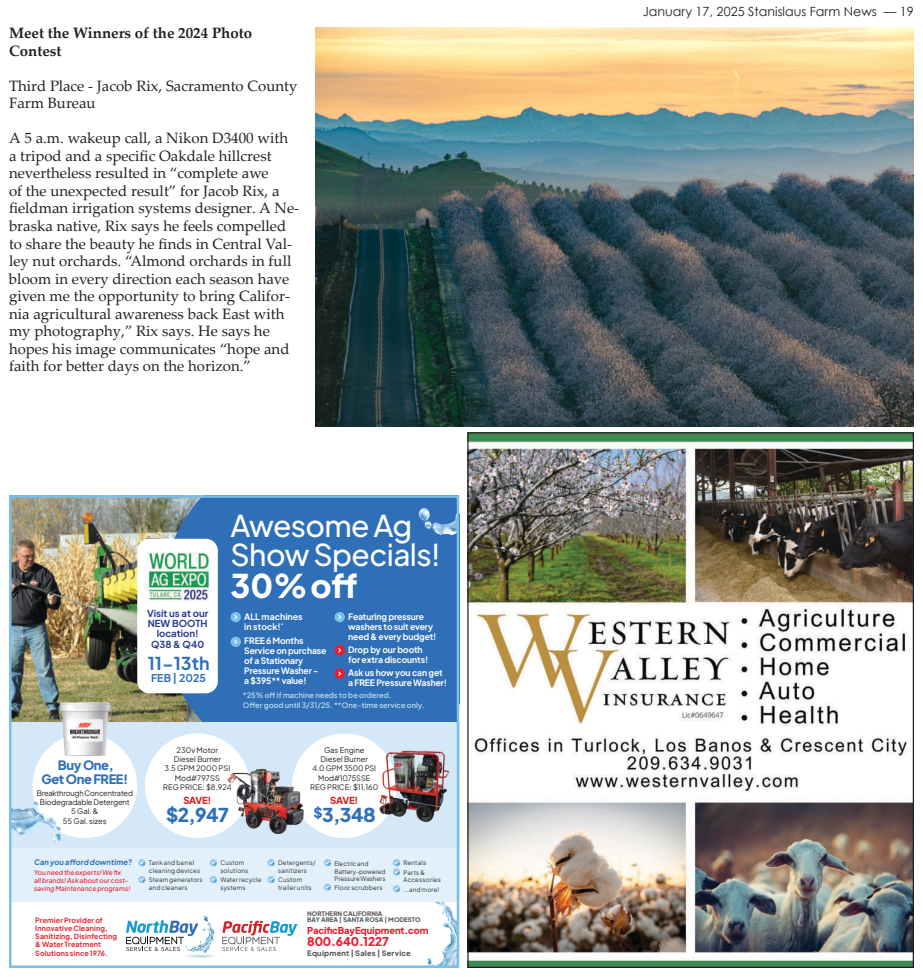
<style>
.page{position:relative;width:923px;height:977px;background:#fff}
.page>*{position:absolute;margin:0;border:0;box-sizing:border-box;transform-origin:0 0}
.t1{font:800 32.5px "Plus Jakarta Sans";color:#fff}
.t2{font:500 29.88px/28.5px "Plus Jakarta Sans";letter-spacing:-.02em;color:#fff}
.t3{font:800 19px "Plus Jakarta Sans";letter-spacing:-.03em;color:#2e6fb7}
.t4{font:700 17.75px "Plus Jakarta Sans";color:#2e6fb7}
.t5{font:15px/17.5px "Palatino Linotype";color:#231f20}
.t6{font:700 15px/17.5px "Palatino Linotype";color:#231f20}
.t7{font:800 12.88px/14px "Plus Jakarta Sans";letter-spacing:-.03em;color:#2e6fb7;text-align:center}
.t8{font:12.62px "Century Gothic";color:#231f20}
.t9{font:800 12px "Plus Jakarta Sans";letter-spacing:-.01em;color:#ed1b2d}
.t10{font:700 10.62px "Plus Jakarta Sans";color:#2e6fb7}
.t11{font:700 9.62px/10.1px "Plus Jakarta Sans";color:#273c91;text-align:center}
.t12{font:800 9.62px "Plus Jakarta Sans";letter-spacing:-.04em;color:#d2232a}
.t13{font:800 9.5px "Plus Jakarta Sans";letter-spacing:-.01em;color:#ed1b2d}
.t14{font:700 8.75px/9.9px "Plus Jakarta Sans";letter-spacing:-.015em;color:#fff}
.t15{font:7.62px/9.4px "Plus Jakarta Sans";color:#231f20;text-align:center}
.t16{font:7.62px/9.4px "Plus Jakarta Sans";letter-spacing:-.02em;color:#231f20;text-align:center}
.t17{font:italic 700 7.62px "Plus Jakarta Sans";letter-spacing:.015em;color:#2e6fb7}
.t18{font:600 7.5px/9.4px "Plus Jakarta Sans";color:#bcdbf4}
.t19{font:800 7.5px "Plus Jakarta Sans";letter-spacing:.03em;color:#58595b}
.t20{font:700 7.25px/8.1px "Plus Jakarta Sans";letter-spacing:.02em;color:#ee2130}
.t21{font:italic 500 6.62px/8px "Plus Jakarta Sans";letter-spacing:.015em;color:#ed1b2d}
.t22{font:6.25px/7.5px "Plus Jakarta Sans";letter-spacing:.03em;color:#2b3336}
.t23{font:800 6.25px/6.2px "Plus Jakarta Sans";letter-spacing:.005em;color:#58595b}
.t24{font:6.25px/7.5px "Plus Jakarta Sans";letter-spacing:.005em;color:#2b3336}
</style>
<div class="page">
<img style="left:469px;top:434px;width:443px;height:531px">
<svg style="left:126px;top:915px;width:171px;height:44px"></svg>
<img style="left:13px;top:499px;width:146px;height:223px">
<div style="left:159px;top:499px;width:296px;height:223px;background:#2e6fb7"></div>
<svg style="left:230px;top:612px;width:11px;height:10px"></svg>
<svg style="left:230px;top:636px;width:11px;height:11px"></svg>
<svg style="left:233px;top:638px;width:5px;height:7px"></svg>
<svg style="left:334px;top:612px;width:11px;height:10px"></svg>
<div style="left:334px;top:645px;width:11px;height:10px;background:#ed1b2d;border-radius:50%"></div>
<svg style="left:338px;top:648px;width:3px;height:5px"></svg>
<div style="left:334px;top:668px;width:11px;height:10px;background:#ed1b2d;border-radius:50%"></div>
<svg style="left:338px;top:671px;width:3px;height:5px"></svg>
<div style="left:137px;top:538px;width:81px;height:155px;background:#fff;border-radius:12px"></div>
<img style="left:148px;top:552px;width:61px;height:50px">
<svg style="left:418px;top:499px;width:37px;height:44px"></svg>
<div style="left:9px;top:844px;width:450px;height:58px;background:#e3eff9"></div>
<div style="left:138px;top:859px;width:7px;height:7px;background:#94caee;border-radius:50%"></div>
<svg style="left:140px;top:861px;width:5px;height:5px"></svg>
<svg style="left:138px;top:875px;width:7px;height:8px"></svg>
<svg style="left:140px;top:877px;width:5px;height:6px"></svg>
<div style="left:210px;top:859px;width:7px;height:7px;background:#94caee;border-radius:50%"></div>
<svg style="left:211px;top:861px;width:6px;height:5px"></svg>
<svg style="left:211px;top:877px;width:6px;height:6px"></svg>
<div style="left:267px;top:859px;width:8px;height:7px;background:#94caee;border-radius:50%"></div>
<svg style="left:269px;top:861px;width:6px;height:5px"></svg>
<svg style="left:267px;top:875px;width:8px;height:8px"></svg>
<svg style="left:269px;top:877px;width:6px;height:6px"></svg>
<div style="left:324px;top:859px;width:7px;height:7px;background:#94caee;border-radius:50%"></div>
<svg style="left:325px;top:861px;width:6px;height:5px"></svg>
<div style="left:324px;top:883px;width:7px;height:7px;background:#94caee;border-radius:50%"></div>
<svg style="left:325px;top:885px;width:6px;height:5px"></svg>
<div style="left:393px;top:859px;width:7px;height:7px;background:#94caee;border-radius:50%"></div>
<svg style="left:394px;top:861px;width:6px;height:14px"></svg>
<svg style="left:392px;top:885px;width:63px;height:79px"></svg>
<div style="left:9px;top:722px;width:450px;height:126px;background:#d5e8f8"></div>
<div style="left:32px;top:733px;width:105px;height:105px;background:#fff;border-radius:50%"></div>
<div style="left:292px;top:733px;width:104px;height:105px;background:#fff;border-radius:50%"></div>
<img style="left:372px;top:741px;width:78px;height:89px">
<div style="left:145px;top:733px;width:105px;height:105px;background:#fff;border-radius:50%"></div>
<img style="left:224px;top:759px;width:81px;height:74px">
<svg style="left:13px;top:792px;width:49px;height:51px"></svg>
<img style="left:51px;top:695px;width:67px;height:61px">
<div style="left:9px;top:495px;width:450px;height:473px;border:3px solid #79bfea"></div>
<img style="left:315px;top:27px;width:598px;height:399px">
<p class="t6" style="left:9px;top:26px;width:244px">Meet the Winners of the 2024 Photo<br>Contest</p>
<p class="t5" style="left:9px;top:79px;width:290px">Third Place - Jacob Rix, Sacramento County<br>Farm Bureau</p>
<p class="t5" style="left:9px;top:129px;width:292px">A 5 a.m. wakeup call, a Nikon D3400 with a tripod and a specific Oakdale hillcrest nevertheless resulted in “complete awe<br>of the unexpected result” for Jacob Rix, a fieldman irrigation systems designer. A Ne&shy;braska native, Rix says he feels compelled to share the beauty he finds in Central Val&shy;ley nut orchards. “Almond orchards in full bloom in every direction each season have given me the opportunity to bring Califor&shy;nia agricultural awareness back East with my photography,” Rix says. He says he hopes his image communicates “hope and faith for better days on the horizon.”</p>
<p class="t11" style="left:147px;top:609px;width:63px">Visit us at our<br>NEW BOOTH location!<br>Q38 &amp; Q40</p>
<p class="t4" style="left:148px;top:648px;width:63px">11-13th</p>
<p class="t10" style="left:151px;top:672px;width:56px">FEB | 2025</p>
<h2 class="t2" style="left:230px;top:515px;width:211px">Awesome Ag<br>Show Specials!</h2>
<h1 class="t1" style="left:230px;top:559px;width:128px">30% off</h1>
<p class="t14" style="left:244px;top:612px;width:60px">ALL machines in stock!<sup>*</sup></p>
<p class="t14" style="left:244px;top:636px;width:84px">FREE 6 Months<br>Service on purchase of a Stationary<br>Pressure Washer -<br>a $395** value!</p>
<p class="t14" style="left:348px;top:612px;width:90px">Featuring pressure washers to suit every need &amp; every budget!</p>
<p class="t14" style="left:348px;top:645px;width:82px">Drop by our booth for extra discounts!</p>
<p class="t14" style="left:348px;top:668px;width:100px">Ask us how you can get a FREE Pressure Washer!</p>
<p class="t18" style="left:243px;top:690px;width:183px">*25% off if machine needs to be ordered.<br>Offer good until 3/31/25. **One-time service only.</p>
<p class="t7" style="left:41px;top:756px;width:88px">Buy One,<br>Get One FREE!</p>
<p class="t16" style="left:37px;top:788px;width:98px">Breakthrough Concentrated<br>Biodegradable Detergent<br>5 Gal. &amp;<br>55 Gal. sizes</p>
<p class="t17" style="left:34px;top:855px;width:100px">Can you afford downtime?</p>
<p class="t21" style="left:34px;top:867px;width:98px">You need the experts! We fix<br>all brands! Ask about our cost&shy;saving Maintenance programs!</p>
<p class="t20" style="left:35px;top:916px;width:83px">Premier Provider of<br>Innovative Cleaning,<br>Sanitizing, Disinfecting &amp; Water Treatment<br>Solutions since 1976.</p>
<p class="t15" style="left:163px;top:745px;width:70px">230v Motor<br>Diesel Burner<br>3.5 GPM 2000 PSI<br>Mod#797SS<br>REG PRICE: $8,924</p>
<p class="t12" style="left:183px;top:795px;width:30px">SAVE!</p>
<p class="t3" style="left:166px;top:799px;width:64px">$2,947</p>
<p class="t22" style="left:149px;top:859px;width:53px">Tank and barrel cleaning devices</p>
<p class="t22" style="left:149px;top:876px;width:55px">Steam generators and cleaners</p>
<p class="t22" style="left:220px;top:859px;width:29px">Custom solutions</p>
<p class="t22" style="left:220px;top:876px;width:43px">Water recycle systems</p>
<p class="t15" style="left:310px;top:745px;width:70px">Gas Engine<br>Diesel Burner<br>4.0 GPM 3500 PSI<br>Mod#1075SSE<br>REG PRICE: $11,160</p>
<p class="t12" style="left:330px;top:795px;width:30px">SAVE!</p>
<p class="t3" style="left:313px;top:799px;width:63px"><sup>$</sup>3,348</p>
<p class="t22" style="left:278px;top:859px;width:39px">Detergents/ sanitizers</p>
<p class="t22" style="left:278px;top:876px;width:35px">Custom trailer units</p>
<p class="t24" style="left:334px;top:860px;width:53px">Electric and<br>Battery-powered<br>Pressure Washers</p>
<p class="t22" style="left:334px;top:884px;width:50px">Floor scrubbers</p>
<p class="t22" style="left:403px;top:858px;width:24px;line-height:9.2px">Rentals<br>Parts &amp;</p>
<p class="t22" style="left:403px;top:875px;width:39px;line-height:9.2px">Accessories ...and more!</p>
<p class="t23" style="left:307px;top:910px;width:115px">NORTHERN CALIFORNIA<br>BAY AREA | SANTA ROSA | MODESTO</p>
<p class="t9" style="left:307px;top:936px;width:83px">800.640.1227</p>
<p class="t19" style="left:307px;top:949px;width:105px">Equipment | Sales | Service</p>
<p class="t13" style="left:307px;top:922px;width:123px">PacificBayEquipment.com</p>
<p class="t8" style="left:642px;top:6px;width:273px">January 17, 2025 Stanislaus Farm News — 19</p>
</div>
